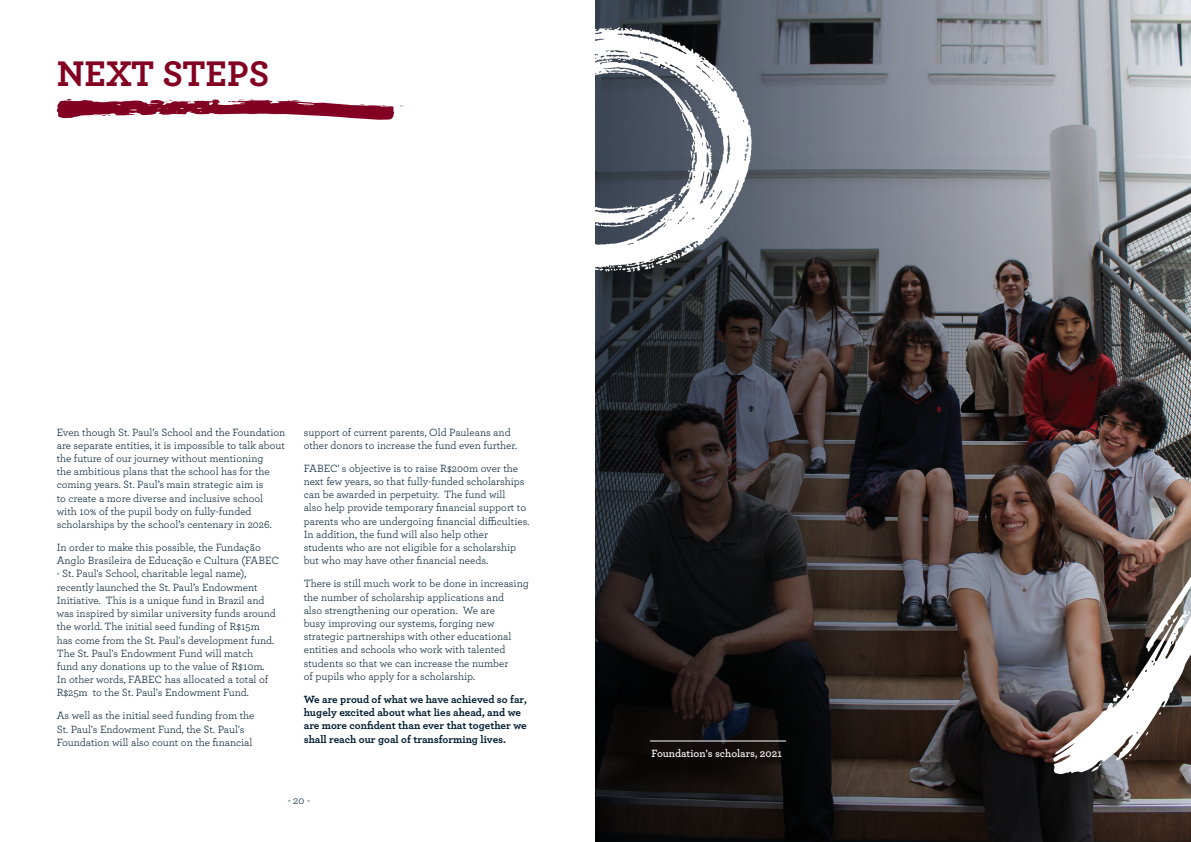
<style>
.page{position:relative;width:1191px;height:842px;background:#fff}
.page>*{position:absolute;margin:0;border:0;box-sizing:border-box;transform-origin:0 0}
.t1{font:700 37.3px "Archer";color:#820021}
.t2{font:11px/13.2px "Archer";color:#001d31}
.t3{font:700 11px/13.2px "Archer";color:#001d31}
.t4{font:600 11px "Archer";color:#fff}
</style>
<div class="page">
<img style="left:595px;top:0;width:596px;height:842px">
<svg style="left:1053px;top:565px;width:138px;height:209px"></svg>
<svg style="left:595px;top:27px;width:157px;height:244px"></svg>
<svg style="left:723px;top:77px;width:10px;height:12px"></svg>
<svg style="left:599px;top:247px;width:94px;height:25px"></svg>
<svg style="left:595px;top:223px;width:34px;height:5px"></svg>
<svg style="left:650px;top:208px;width:15px;height:9px"></svg>
<svg style="left:627px;top:207px;width:11px;height:5px"></svg>
<svg style="left:673px;top:194px;width:7px;height:11px"></svg>
<svg style="left:688px;top:150px;width:8px;height:22px"></svg>
<svg style="left:705px;top:186px;width:4px;height:10px"></svg>
<svg style="left:661px;top:66px;width:44px;height:65px"></svg>
<svg style="left:57px;top:99px;width:337px;height:21px"></svg>
<hr style="left:650px;top:741px;width:136px;height:1px;background:#fff">
<h1 class="t1" style="left:57px;top:44px;width:214px">NEXT STEPS</h1>
<p class="t2" style="left:57px;top:425px;width:230px">Even though St. Paul’s School and the Foundation are separate entities, it is impossible to talk about the future of our journey without mentioning<br>the ambitious plans that the school has for the coming years. St. Paul’s main strategic aim is<br>to create a more diverse and inclusive school with 10% of the pupil body on fully-funded scholarships by the school’s centenary in 2026.</p>
<p class="t2" style="left:57px;top:540px;width:224px">In order to make this possible, the Fundação<br>Anglo Brasileira de Educação e Cultura (FABEC</p>
<p class="t2" style="left:57px;top:567px;width:221px">- St. Paul's School, charitable legal name), recently launched the St. Paul’s Endowment Initiative. This is a unique fund in Brazil and was inspired by similar university funds around the world. The initial seed funding of R$15m has come from the St. Paul's development fund.<br>The St. Paul's Endowment Fund will match fund any donations up to the value of R$10m.<br>In other words, FABEC has allocated a total of R$25m to the St. Paul's Endowment Fund.</p>
<p class="t2" style="left:57px;top:709px;width:199px">As well as the initial seed funding from the<br>St. Paul's Endowment Fund, the St. Paul's<br>Foundation will also count on the financial</p>
<p class="t2" style="left:304px;top:425px;width:215px">support of current parents, Old Pauleans and other donors to increase the fund even further.</p>
<p class="t2" style="left:304px;top:461px;width:227px">FABEC' s objective is to raise R$200m over the next few years, so that fully-funded scholarships can be awarded in perpetuity. The fund will<br>also help provide temporary financial support to parents who are undergoing financial difficulties.<br>In addition, the fund will also help other students who are not eligible for a scholarship but who may have other financial needs.</p>
<p class="t2" style="left:304px;top:577px;width:227px">There is still much work to be done in increasing the number of scholarship applications and<br>also strengthening our operation. We are<br>busy improving our systems, forging new strategic partnerships with other educational entities and schools who work with talented students so that we can increase the number<br>of pupils who apply for a scholarship.</p>
<p class="t3" style="left:304px;top:692px;width:224px">We are proud of what we have achieved so far, hugely excited about what lies ahead, and we are more confident than ever that together we shall reach our goal of transforming lives.</p>
<p class="t2" style="left:288px;top:793px;width:24px">- 20 -</p>
<p class="t4" style="left:651px;top:745px;width:132px">Foundation's scholars, 2021</p>
</div>
